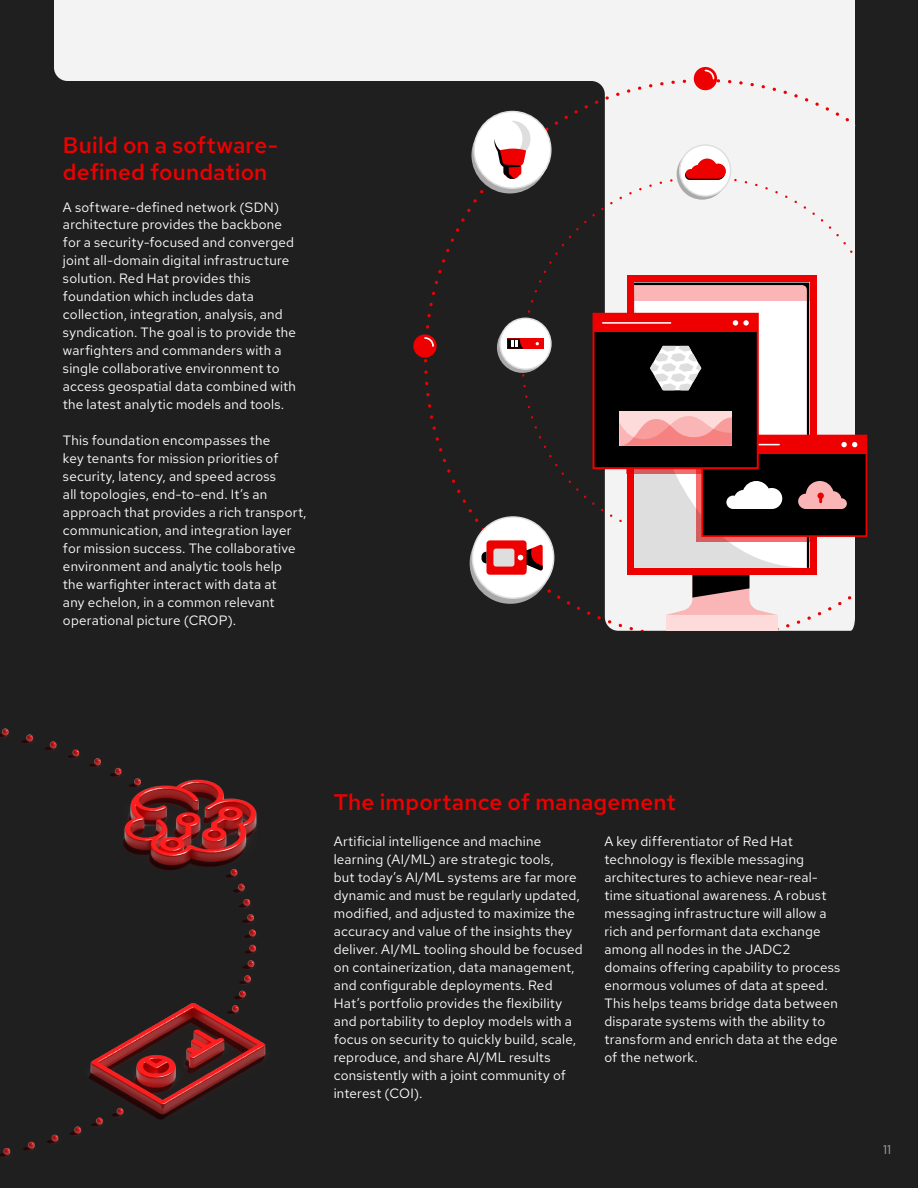
<style>
.page{position:relative;width:918px;height:1188px;background:#1f1f1f}
.page>*{position:absolute;margin:0;border:0;box-sizing:border-box;transform-origin:0 0}
.t1{font:500 22.5px/27px "Red Hat Text";letter-spacing:.005em;color:#e00}
.t2{font:13.5px/18px "Red Hat Text";letter-spacing:.015em;color:#fff}
.t3{font:12.75px "Red Hat Text";color:#aaa}
</style>
<div class="page">
<svg style="left:54px;top:0;width:810px;height:631px;fill:#1f1f1f"></svg>
<div style="left:0;top:613px;width:429px;height:575px;background:#1f1f1f"></div>
<img style="left:124px;top:760px;width:133px;height:125px">
<img style="left:72px;top:997px;width:213px;height:123px">
<svg style="left:417px;top:72px;width:438px;height:559px"></svg>
<svg style="left:471px;top:117px;width:77px;height:76px"></svg>
<svg style="left:470px;top:523px;width:81px;height:81px"></svg>
<svg style="left:502px;top:157px;width:353px;height:405px"></svg>
<svg style="left:497px;top:322px;width:51px;height:51px"></svg>
<div style="left:474px;top:112px;width:77px;height:76px;background:#fff;border-radius:50%"></div>
<div style="left:473px;top:111px;width:79px;height:78px;border:1px solid #dedede;border-radius:50%"></div>
<div style="left:500px;top:318px;width:51px;height:51px;background:#fff;border-radius:50%"></div>
<div style="left:499px;top:318px;width:53px;height:52px;border:1px solid #dedede;border-radius:50%"></div>
<div style="left:472px;top:517px;width:82px;height:81px;background:#fff;border-radius:50%"></div>
<div style="left:472px;top:516px;width:82px;height:83px;border:1px solid #dedede;border-radius:50%"></div>
<div style="left:413px;top:334px;width:24px;height:24px;background:#e00;border-radius:50%"></div>
<svg style="left:424px;top:336px;width:11px;height:11px"></svg>
<div style="left:694px;top:67px;width:23px;height:23px;background:#e00;border-radius:50%"></div>
<svg style="left:704px;top:69px;width:11px;height:11px"></svg>
<div style="left:507px;top:339px;width:37px;height:10px;background:#e00"></div>
<svg style="left:507px;top:339px;width:16px;height:10px"></svg>
<svg style="left:677px;top:149px;width:51px;height:51px"></svg>
<div style="left:680px;top:145px;width:51px;height:51px;background:#fff;border-radius:50%"></div>
<div style="left:679px;top:144px;width:52px;height:53px;border:1px solid #dedede;border-radius:50%"></div>
<svg style="left:482px;top:540px;width:61px;height:35px"></svg>
<svg style="left:479px;top:120px;width:52px;height:59px"></svg>
<svg style="left:685px;top:159px;width:41px;height:21px"></svg>
<svg style="left:666px;top:575px;width:112px;height:40px"></svg>
<div style="left:627px;top:275px;width:189px;height:300px;background:#e00"></div>
<svg style="left:634px;top:300px;width:175px;height:268px;background:#eceaea"></svg>
<div style="left:666px;top:615px;width:112px;height:15px;background:#fddbdb"></div>
<svg style="left:696px;top:474px;width:114px;height:68px"></svg>
<div style="left:702px;top:436px;width:164px;height:100px;background:#000"></div>
<div style="left:701px;top:435px;width:166px;height:102px;border:2px solid #e00"></div>
<div style="left:702px;top:436px;width:164px;height:18px;background:#e00"></div>
<hr style="left:711px;top:444px;width:68px;height:1px;background:#fff">
<svg style="left:841px;top:442px;width:16px;height:5px"></svg>
<svg style="left:634px;top:469px;width:120px;height:5px"></svg>
<div style="left:594px;top:314px;width:164px;height:154px;background:#000"></div>
<div style="left:593px;top:313px;width:166px;height:156px;border:2px solid #e00"></div>
<div style="left:594px;top:314px;width:164px;height:18px;background:#e00"></div>
<hr style="left:603px;top:322px;width:68px;height:2px;background:#fff">
<svg style="left:733px;top:320px;width:16px;height:6px"></svg>
<svg style="left:650px;top:346px;width:51px;height:44px"></svg>
<div style="left:634px;top:283px;width:175px;height:17px;background:#fab6b6"></div>
<div style="left:619px;top:411px;width:113px;height:35px;background:#fddbdb"></div>
<svg style="left:619px;top:416px;width:113px;height:30px"></svg>
<svg style="left:726px;top:481px;width:56px;height:28px"></svg>
<svg style="left:798px;top:481px;width:49px;height:28px"></svg>
<h1 class="t1" style="left:63px;top:131px;width:217px">Build on a software&shy;defined foundation</h1>
<p class="t2" style="left:63px;top:198px;width:234px">A software-defined network (SDN) architecture provides the backbone for a security-focused and converged joint all-domain digital infrastructure solution. Red Hat provides this foundation which includes data collection, integration, analysis, and syndication. The goal is to provide the warfighters and commanders with a single collaborative environment to access geospatial data combined with the latest analytic models and tools.</p>
<p class="t2" style="left:63px;top:431px;width:245px">This foundation encompasses the<br>key tenants for mission priorities of security, latency, and speed across<br>all topologies, end-to-end. It’s an approach that provides a rich transport, communication, and integration layer for mission success. The collaborative environment and analytic tools help<br>the warfighter interact with data at<br>any echelon, in a common relevant operational picture (CROP).</p>
<h1 class="t1" style="left:334px;top:788px;width:343px">The importance of management</h1>
<p class="t2" style="left:605px;top:832px;width:237px">A key differentiator of Red Hat technology is flexible messaging architectures to achieve near-real&shy;time situational awareness. A robust messaging infrastructure will allow a rich and performant data exchange among all nodes in the JADC2 domains offering capability to process enormous volumes of data at speed.<br>This helps teams bridge data between disparate systems with the ability to transform and enrich data at the edge of the network.</p>
<p class="t2" style="left:334px;top:832px;width:250px">Artificial intelligence and machine learning (AI/ML) are strategic tools,<br>but today’s AI/ML systems are far more dynamic and must be regularly updated, modified, and adjusted to maximize the accuracy and value of the insights they deliver. AI/ML tooling should be focused on containerization, data management, and configurable deployments. Red Hat’s portfolio provides the flexibility and portability to deploy models with a focus on security to quickly build, scale, reproduce, and share AI/ML results consistently with a joint community of interest (COI).</p>
<p class="t3" style="left:883px;top:1141px;width:9px">11</p>
</div>
